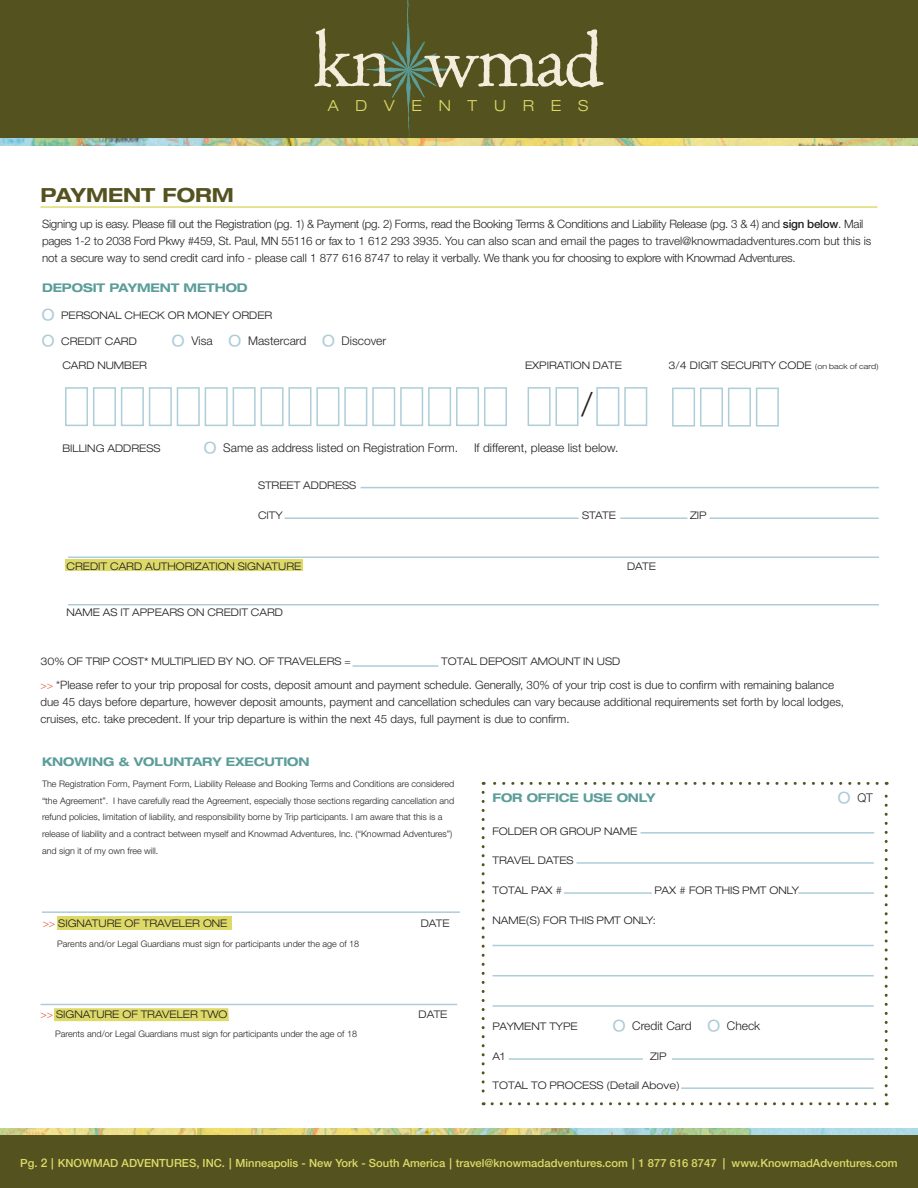
<style>
.page{position:relative;width:918px;height:1188px;background:#fff}
.page>*{position:absolute;margin:0;border:0;box-sizing:border-box;transform-origin:0 0}
.t1{font:300 36px "Helvetica Neue LT Std";color:#adcdd8}
.t2{font:300 33px "Helvetica Neue LT Std";color:#231f20}
.t3{font:700 expanded 19.5px "Helvetica Neue LT Std";color:#545320}
.t4{font:300 expanded 15.3px "Helvetica Neue LT Std";letter-spacing:1.1em;color:#deda68}
.t5{font:300 12px "Helvetica Neue LT Std";color:#231f20}
.t6{font:700 expanded 12px "Helvetica Neue LT Std";letter-spacing:-.01em;color:#5b9d99}
.t7{font:300 11.55px/17px "Helvetica Neue LT Std";letter-spacing:-.02em;color:#231f20}
.t8{font:300 11.55px/17px "Helvetica Neue LT Std";color:#231f20}
.t9{font:500 11.25px "Helvetica Neue LT Std";color:#deda68}
.t10{font:300 expanded 10.5px "Helvetica Neue LT Std";color:#231f20}
.t11{font:300 9px/16.8px "Helvetica Neue LT Std";color:#231f20}
.s1{font-weight:500}
.s2{font-size:7.5px}
.s3{font-stretch:expanded;font-size:10.5px;color:#e85030}
.s4{color:#e85030}
.s5{font-size:12px}
</style>
<div class="page">
<div style="left:0;top:0;width:918px;height:143px;background:#545320"></div>
<svg style="left:314px;top:0;width:290px;height:138px"></svg>
<div style="left:0;top:1131px;width:918px;height:57px;background:#545320"></div>
<img style="left:0;top:138px;width:918px;height:7px">
<img style="left:0;top:1128px;width:918px;height:7px">
<div style="left:65px;top:560px;width:238px;height:11px;background:#deda68"></div>
<svg style="left:54px;top:1008px;width:175px;height:13px;background:#deda6a"></svg>
<div style="left:57px;top:917px;width:174px;height:13px;background:#deda68"></div>
<svg style="left:482px;top:792px;width:3px;height:313px"></svg>
<svg style="left:492px;top:1102px;width:395px;height:3px"></svg>
<svg style="left:885px;top:782px;width:3px;height:313px"></svg>
<svg style="left:483px;top:782px;width:394px;height:3px"></svg>
<hr style="left:42px;top:911px;width:418px;height:2px;background:#adcdd8">
<hr style="left:40px;top:1004px;width:417px;height:1px;background:#adcdd8">
<hr style="left:40px;top:206px;width:838px;height:2px;background:#deda68">
<hr style="left:68px;top:556px;width:811px;height:2px;background:#adcdd8">
<div style="left:65px;top:387px;width:23px;height:39px;border:2px solid #adcdd8"></div>
<div style="left:93px;top:387px;width:23px;height:39px;border:2px solid #adcdd8"></div>
<div style="left:121px;top:387px;width:23px;height:39px;border:2px solid #adcdd8"></div>
<div style="left:149px;top:387px;width:23px;height:39px;border:2px solid #adcdd8"></div>
<div style="left:177px;top:387px;width:23px;height:39px;border:2px solid #adcdd8"></div>
<div style="left:205px;top:387px;width:23px;height:39px;border:2px solid #adcdd8"></div>
<div style="left:233px;top:387px;width:23px;height:39px;border:2px solid #adcdd8"></div>
<div style="left:261px;top:387px;width:23px;height:39px;border:2px solid #adcdd8"></div>
<div style="left:288px;top:387px;width:23px;height:39px;border:2px solid #adcdd8"></div>
<div style="left:316px;top:387px;width:23px;height:39px;border:2px solid #adcdd8"></div>
<div style="left:344px;top:387px;width:23px;height:39px;border:2px solid #adcdd8"></div>
<div style="left:372px;top:387px;width:23px;height:39px;border:2px solid #adcdd8"></div>
<div style="left:400px;top:387px;width:23px;height:39px;border:2px solid #adcdd8"></div>
<div style="left:428px;top:387px;width:23px;height:39px;border:2px solid #adcdd8"></div>
<div style="left:456px;top:387px;width:23px;height:39px;border:2px solid #adcdd8"></div>
<div style="left:484px;top:387px;width:23px;height:39px;border:2px solid #adcdd8"></div>
<div style="left:528px;top:387px;width:23px;height:39px;border:2px solid #adcdd8"></div>
<div style="left:556px;top:387px;width:23px;height:39px;border:2px solid #adcdd8"></div>
<div style="left:596px;top:387px;width:23px;height:39px;border:2px solid #adcdd8"></div>
<div style="left:624px;top:387px;width:23px;height:39px;border:2px solid #adcdd8"></div>
<div style="left:672px;top:388px;width:23px;height:39px;border:2px solid #adcdd8"></div>
<div style="left:700px;top:388px;width:23px;height:39px;border:2px solid #adcdd8"></div>
<div style="left:728px;top:388px;width:23px;height:39px;border:2px solid #adcdd8"></div>
<div style="left:756px;top:388px;width:23px;height:39px;border:2px solid #adcdd8"></div>
<hr style="left:361px;top:487px;width:518px;height:1px;background:#adcdd8">
<hr style="left:285px;top:518px;width:294px;height:1px;background:#adcdd8">
<hr style="left:620px;top:518px;width:67px;height:1px;background:#adcdd8">
<hr style="left:710px;top:518px;width:169px;height:1px;background:#adcdd8">
<hr style="left:68px;top:604px;width:811px;height:2px;background:#adcdd8">
<hr style="left:353px;top:665px;width:85px;height:2px;background:#adcdd8">
<hr style="left:641px;top:832px;width:233px;height:2px;background:#adcdd8">
<hr style="left:577px;top:862px;width:297px;height:2px;background:#adcdd8">
<hr style="left:564px;top:892px;width:88px;height:2px;background:#adcdd8">
<hr style="left:798px;top:892px;width:76px;height:2px;background:#adcdd8">
<hr style="left:493px;top:945px;width:381px;height:1px;background:#adcdd8">
<hr style="left:493px;top:975px;width:381px;height:1px;background:#adcdd8">
<hr style="left:493px;top:1005px;width:381px;height:2px;background:#adcdd8">
<hr style="left:509px;top:1058px;width:134px;height:2px;background:#adcdd8">
<hr style="left:681px;top:1087px;width:193px;height:2px;background:#adcdd8">
<hr style="left:672px;top:1058px;width:202px;height:2px;background:#adcdd8">
<h3 class="t3" style="left:40px;top:183px;width:195px">PAYMENT FORM</h3>
<h3 class="t4" style="left:328px;top:96px;width:262px">ADVENTURES</h3>
<p class="t7" style="left:42px;top:215px;width:831px">Signing up is easy. Please fill out the Registration (pg. 1) &amp; Payment (pg. 2) Forms, read the Booking Terms &amp; Conditions and Liability Release (pg. 3 &amp; 4) and <span class="s1">sign below</span>. Mail pages 1-2 to 2038 Ford Pkwy #459, St. Paul, MN 55116 or fax to 1 612 293 3935. You can also scan and email the pages to travel@knowmadadventures.com but this is not a secure way to send credit card info - please call 1 877 616 8747 to relay it verbally. We thank you for choosing to explore with Knowmad Adventures.</p>
<h3 class="t6" style="left:42px;top:281px;width:207px">DEPOSIT PAYMENT METHOD</h3>
<h1 class="t1" style="left:42px;top:299px;width:14px">º</h1>
<p class="t10" style="left:61px;top:309px;width:213px">PERSONAL CHECK OR MONEY ORDER</p>
<h1 class="t1" style="left:42px;top:325px;width:14px">º</h1>
<p class="t10" style="left:61px;top:335px;width:77px">CREDIT CARD</p>
<h1 class="t1" style="left:172px;top:325px;width:14px">º</h1>
<h3 class="t5" style="left:191px;top:333px;width:23px">Visa</h3>
<h1 class="t1" style="left:229px;top:325px;width:14px">º</h1>
<h3 class="t5" style="left:248px;top:333px;width:60px">Mastercard</h3>
<h1 class="t1" style="left:322px;top:325px;width:14px">º</h1>
<h3 class="t5" style="left:342px;top:333px;width:46px">Discover</h3>
<p class="t10" style="left:62px;top:359px;width:86px">CARD NUMBER</p>
<p class="t10" style="left:525px;top:359px;width:98px">EXPIRATION DATE</p>
<p class="t10" style="left:669px;top:359px;width:212px">3/4 DIGIT SECURITY CODE <span class="s2">(on back of card)</span></p>
<h2 class="t2" style="left:582px;top:384px;width:12px">/</h2>
<p class="t10" style="left:62px;top:442px;width:100px">BILLING ADDRESS</p>
<h1 class="t1" style="left:204px;top:433px;width:14px">º</h1>
<h3 class="t5" style="left:223px;top:441px;width:236px">Same as address listed on Registration Form.</h3>
<h3 class="t5" style="left:474px;top:441px;width:146px">If different, please list below.</h3>
<p class="t10" style="left:258px;top:479px;width:100px">STREET ADDRESS</p>
<p class="t10" style="left:258px;top:509px;width:26px">CITY</p>
<p class="t10" style="left:582px;top:509px;width:36px">STATE</p>
<p class="t10" style="left:690px;top:509px;width:18px">ZIP</p>
<p class="t10" style="left:67px;top:560px;width:236px">CREDIT CARD AUTHORIZATION SIGNATURE</p>
<p class="t10" style="left:627px;top:560px;width:30px">DATE</p>
<p class="t10" style="left:67px;top:606px;width:218px">NAME AS IT APPEARS ON CREDIT CARD</p>
<p class="t10" style="left:40px;top:655px;width:312px">30% OF TRIP COST* MULTIPLIED BY NO. OF TRAVELERS =</p>
<p class="t10" style="left:441px;top:655px;width:180px">TOTAL DEPOSIT AMOUNT IN USD</p>
<p class="t8" style="left:40px;top:676px;width:805px"><span class="s3">&gt;&gt;</span> *Please refer to your trip proposal for costs, deposit amount and payment schedule. Generally, 30% of your trip cost is due to confirm with remaining balance due 45 days before departure, however deposit amounts, payment and cancellation schedules can vary because additional requirements set forth by local lodges, cruises, etc. take precedent. If your trip departure is within the next 45 days, full payment is due to confirm.</p>
<h3 class="t6" style="left:42px;top:754px;width:269px">KNOWING &amp; VOLUNTARY EXECUTION</h3>
<p class="t11" style="left:42px;top:775px;width:414px">The Registration Form, Payment Form, Liability Release and Booking Terms and Conditions are considered “the Agreement”. I have carefully read the Agreement, especially those sections regarding cancellation and refund policies, limitation of liability, and responsibility borne by Trip participants. I am aware that this is a release of liability and a contract between myself and Knowmad Adventures, Inc. (“Knowmad Adventures”) and sign it of my own free will.</p>
<p class="t10" style="left:43px;top:917px;width:186px"><span class="s4">&gt;&gt;</span> SIGNATURE OF TRAVELER ONE</p>
<p class="t10" style="left:421px;top:917px;width:30px">DATE</p>
<p class="t11" style="left:57px;top:935px;width:303px">Parents and/or Legal Guardians must sign for participants under the age of 18</p>
<p class="t10" style="left:40px;top:1008px;width:188px"><span class="s4">&gt;&gt;</span> SIGNATURE OF TRAVELER TWO</p>
<p class="t10" style="left:418px;top:1008px;width:30px">DATE</p>
<p class="t11" style="left:55px;top:1026px;width:303px">Parents and/or Legal Guardians must sign for participants under the age of 18</p>
<h3 class="t6" style="left:493px;top:790px;width:165px">FOR OFFICE USE ONLY</h3>
<h1 class="t1" style="left:838px;top:782px;width:14px">º</h1>
<h3 class="t5" style="left:857px;top:790px;width:17px">QT</h3>
<p class="t10" style="left:493px;top:825px;width:146px">FOLDER OR GROUP NAME</p>
<p class="t10" style="left:493px;top:854px;width:83px">TRAVEL DATES</p>
<p class="t10" style="left:493px;top:884px;width:72px">TOTAL PAX #</p>
<p class="t10" style="left:655px;top:884px;width:146px">PAX # FOR THIS PMT ONLY</p>
<p class="t10" style="left:493px;top:914px;width:165px">NAME(S) FOR THIS PMT ONLY:</p>
<p class="t10" style="left:493px;top:1020px;width:87px">PAYMENT TYPE</p>
<h1 class="t1" style="left:613px;top:1010px;width:14px">º</h1>
<h3 class="t5" style="left:632px;top:1018px;width:61px">Credit Card</h3>
<h1 class="t1" style="left:708px;top:1010px;width:14px">º</h1>
<h3 class="t5" style="left:727px;top:1018px;width:35px">Check</h3>
<p class="t10" style="left:493px;top:1050px;width:14px">A1</p>
<p class="t10" style="left:650px;top:1050px;width:18px">ZIP</p>
<p class="t10" style="left:493px;top:1079px;width:189px">TOTAL TO PROCESS (Detail Above)</p>
<p class="t9" style="left:20px;top:1156px;width:879px">Pg. <span class="s5">2</span> | KNOWMAD ADVENTURES, INC. | Minneapolis - New York - South America | travel@knowmadadventures.com | 1 877 616 8747 | www.KnowmadAdventures.com</p>
</div>
